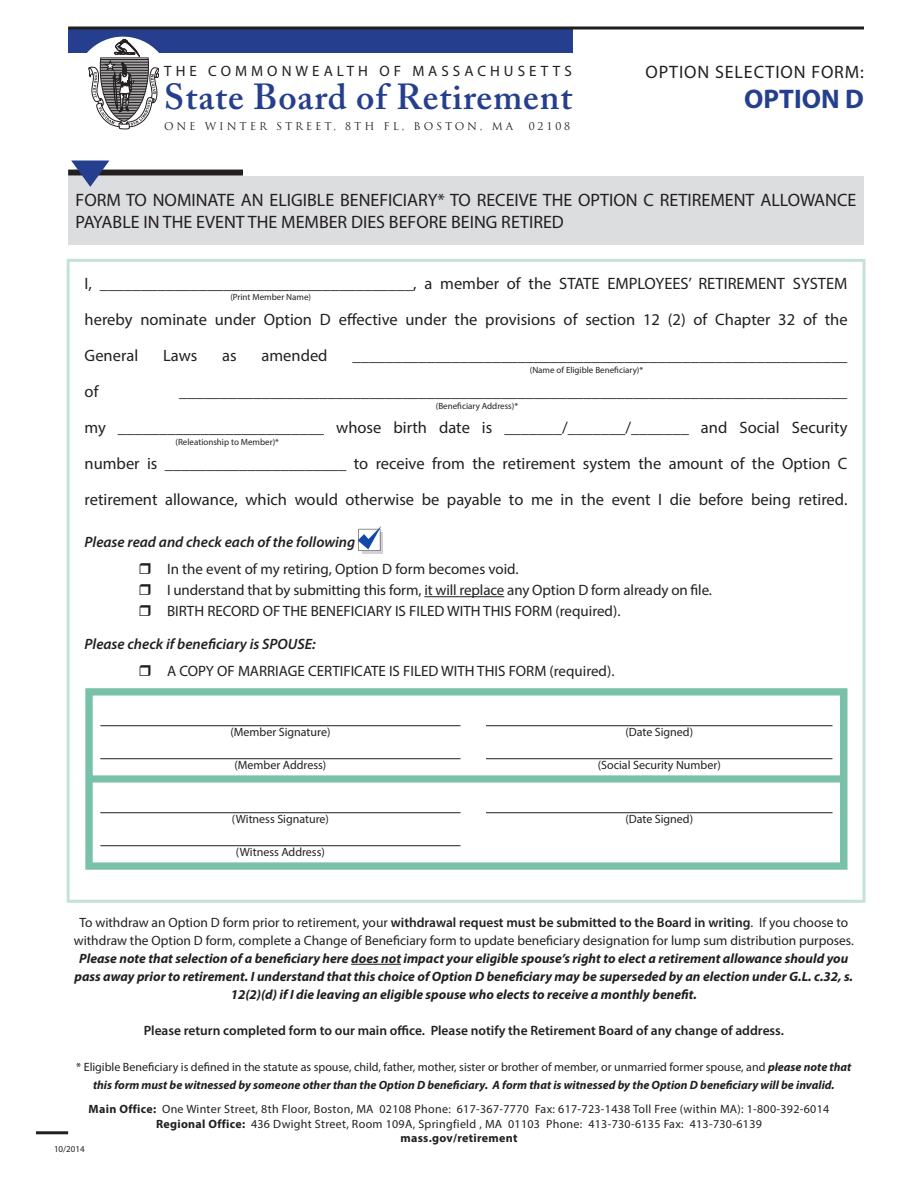
<style>
.page{position:relative;width:918px;height:1188px;background:#fff}
.page>*{position:absolute;margin:0;border:0;box-sizing:border-box;transform-origin:0 0}
.t1{font:600 36px "Adobe Caslon Pro";letter-spacing:.025em;color:#253f8e}
.t2{font:700 27px "Myriad Pro";color:#253f8e}
.t3{font:18px/21.6px "Myriad Pro";color:#231f20}
.t4{font:18px "Myriad Pro";letter-spacing:.05em;color:#231f20}
.t5{font:16.5px/36px "Myriad Pro";color:#231f20;text-align:justify}
.t6{font:15px "Myriad Pro";color:#231f20}
.t7{font:italic 600 15px "Myriad Pro";color:#231f20}
.t8{font:15px "Myriad Pro";letter-spacing:.27em;color:#231f20}
.t9{font:italic 700 13.5px/18px "Myriad Pro";color:#231f20;text-align:center}
.t10{font:600 13.5px "Myriad Pro";color:#231f20}
.t11{font:italic 700 12px/18px "Myriad Pro";color:#231f20;text-align:center}
.t12{font:12px/14.4px "Myriad Pro";letter-spacing:.02em;color:#231f20;text-align:center}
.t13{font:12px "Myriad Pro";color:#231f20}
.t14{font:10.5px "Trajan Pro";letter-spacing:.275em;color:#231f20}
.t15{font:9px "Myriad Pro";color:#231f20}
.s1{font-weight:400;font-style:normal}
.s2{font-weight:600;font-style:normal}
.s3{font-weight:700}
</style>
<div class="page">
<hr style="left:36px;top:1131px;width:32px;height:3px;background:#231f20">
<div style="left:68px;top:28px;width:505px;height:24px;background:#253f8e"></div>
<div style="left:74px;top:37px;width:98px;height:101px;background:#fff;border-radius:50%"></div>
<hr style="left:68px;top:26px;width:796px;height:3px;background:#231f20">
<svg style="left:88px;top:39px;width:71px;height:90px"></svg>
<div style="left:68px;top:176px;width:796px;height:69px;background:#dcdddf"></div>
<div style="left:68px;top:170px;width:175px;height:6px;background:#231f20"></div>
<svg style="left:71px;top:161px;width:38px;height:26px"></svg>
<hr style="left:424px;top:596px;width:80px;height:1px;background:#231f20">
<svg style="left:85px;top:688px;width:763px;height:182px;background:#83c5af"></svg>
<svg style="left:93px;top:696px;width:747px;height:166px"></svg>
<hr style="left:100px;top:725px;width:361px;height:1px;background:#231f20">
<hr style="left:486px;top:725px;width:346px;height:1px;background:#231f20">
<hr style="left:486px;top:758px;width:346px;height:1px;background:#231f20">
<hr style="left:100px;top:758px;width:361px;height:1px;background:#231f20">
<hr style="left:100px;top:812px;width:361px;height:1px;background:#231f20">
<hr style="left:100px;top:845px;width:361px;height:1px;background:#231f20">
<hr style="left:486px;top:812px;width:346px;height:1px;background:#231f20">
<div style="left:67px;top:259px;width:799px;height:644px;border:3px solid #c6e2d7"></div>
<hr style="left:351px;top:964px;width:50px;height:1px;background:#231f20">
<div style="left:362px;top:532px;width:21px;height:22px;background:#d1d2d3"></div>
<svg style="left:358px;top:526px;width:23px;height:25px"></svg>
<p class="t8" style="left:164px;top:62px;width:409px">THE COMMONWEALTH OF MASSACHUSETTS</p>
<h1 class="t1" style="left:164px;top:76px;width:410px">State Board of Retirement</h1>
<p class="t14" style="left:164px;top:120px;width:350px">ONE WINTER STREET, 8TH FL, BOSTON, MA</p>
<p class="t14" style="left:529px;top:120px;width:43px">02108</p>
<p class="t4" style="left:645px;top:60px;width:220px">OPTION SELECTION FORM:</p>
<h2 class="t2" style="left:744px;top:81px;width:121px">OPTION D</h2>
<p class="t3" style="left:76px;top:189px;width:782px">FORM TO NOMINATE AN ELIGIBLE BENEFICIARY* TO RECEIVE THE OPTION C RETIREMENT ALLOWANCE<br>PAYABLE IN THE EVENT THE MEMBER DIES BEFORE BEING RETIRED</p>
<p class="t5" style="left:85px;top:265px;width:764px">I, ______________________________________, a member of the STATE EMPLOYEES’ RETIREMENT SYSTEM hereby nominate under Option D effective under the provisions of section 12 (2) of Chapter 32 of the General</p>
<p class="t15" style="left:230px;top:292px;width:82px">(Print Member Name)</p>
<p class="t5" style="left:163px;top:337px;width:36px">Laws</p>
<p class="t5" style="left:222px;top:337px;width:16px">as</p>
<p class="t5" style="left:262px;top:337px;width:68px">amended</p>
<p class="t5" style="left:353px;top:337px;width:496px">____________________________________________________________</p>
<p class="t15" style="left:530px;top:364px;width:115px">(Name of Eligible Beneficiary)*</p>
<p class="t5" style="left:85px;top:373px;width:15px">of</p>
<p class="t5" style="left:85px;top:373px;width:764px;text-indent:95px">_________________________________________________________________________________ my _________________________ whose birth date is _______/_______/_______ and Social Security number is ______________________ to receive from the retirement system the amount of the Option C retirement allowance, which would otherwise be payable to me in the event I die before being retired.</p>
<p class="t7" style="left:85px;top:533px;width:272px">Please read and check each of the following</p>
<p class="t6" style="left:167px;top:560px;width:353px">In the event of my retiring, Option D form becomes void.</p>
<p class="t6" style="left:167px;top:581px;width:546px">I understand that by submitting this form, it will replace any Option D form already on file.</p>
<p class="t6" style="left:167px;top:602px;width:455px">BIRTH RECORD OF THE BENEFICIARY IS FILED WITH THIS FORM (required).</p>
<p class="t7" style="left:85px;top:635px;width:233px">Please check if beneficiary is SPOUSE:</p>
<p class="t6" style="left:167px;top:662px;width:449px">A COPY OF MARRIAGE CERTIFICATE IS FILED WITH THIS FORM (required).</p>
<p class="t15" style="left:436px;top:400px;width:84px">(Beneficiary Address)*</p>
<p class="t15" style="left:175px;top:436px;width:105px">(Releationship to Member)*</p>
<p class="t13" style="left:230px;top:725px;width:102px">(Member Signature)</p>
<p class="t13" style="left:625px;top:725px;width:69px">(Date Signed)</p>
<p class="t13" style="left:234px;top:758px;width:93px">(Member Address)</p>
<p class="t13" style="left:598px;top:758px;width:125px">(Social Security Number)</p>
<p class="t13" style="left:232px;top:812px;width:99px">(Witness Signature)</p>
<p class="t13" style="left:625px;top:812px;width:69px">(Date Signed)</p>
<p class="t13" style="left:236px;top:845px;width:90px">(Witness Address)</p>
<p class="t9" style="left:74px;top:913px;width:782px"><span class="s1">To withdraw an Option D form prior to retirement, your</span> <span class="s2">withdrawal request must be submitted to the Board in writing</span><span class="s1">. If you choose to withdraw the Option D form, complete a Change of Beneficiary form to update beneficiary designation for lump sum distribution purposes.<br></span>Please note that selection of a beneficiary here does not impact your eligible spouse’s right to elect a retirement allowance should you pass away prior to retirement. I understand that this choice of Option D beneficiary may be superseded by an election under G.L. c.32, s.<br>12(2)(d) if I die leaving an eligible spouse who elects to receive a monthly benefit.</p>
<p class="t10" style="left:144px;top:1022px;width:642px">Please return completed form to our main office. Please notify the Retirement Board of any change of address.</p>
<p class="t11" style="left:76px;top:1058px;width:777px"><span class="s1">* Eligible Beneficiary is defined in the statute as spouse, child, father, mother, sister or brother of member, or unmarried former spouse, and</span> please note that this form must be witnessed by someone other than the Option D beneficiary. A form that is witnessed by the Option D beneficiary will be invalid.</p>
<p class="t12" style="left:89px;top:1102px;width:742px"><span class="s3">Main Office:</span> One Winter Street, 8th Floor, Boston, MA 02108 Phone: 617-367-7770 Fax: 617-723-1438 Toll Free (within MA): 1-800-392-6014<br><span class="s3">Regional Office:</span> 436 Dwight Street, Room 109A, Springfield , MA 01103 Phone: 413-730-6135 Fax: 413-730-6139<br><span class="s3">mass.gov/retirement</span></p>
<p class="t15" style="left:54px;top:1143px;width:32px">10/2014</p>
</div>
